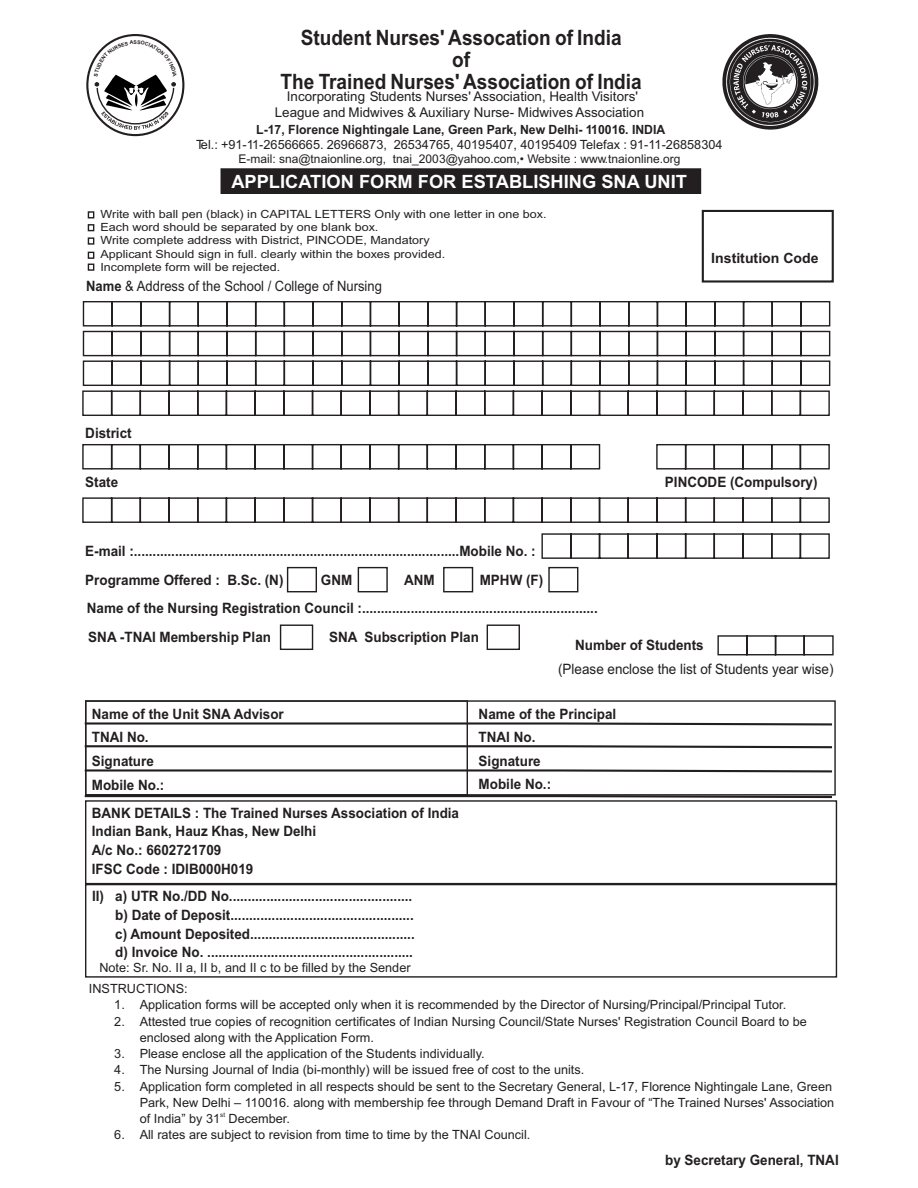
<style>
.page{position:relative;width:918px;height:1188px;background:#fff}
.page>*{position:absolute;margin:0;border:0;box-sizing:border-box;transform-origin:0 0}
.t1{font:700 21.15px/21.8px "Arial";color:#231f20;text-align:center;scale:.9 1}
.t2{font:700 18.3px "Arial";color:#fff}
.t3{font:700 14.25px/18.6px "Arial";color:#231f20;scale:.94 1}
.t4{font:14.25px "Arial";color:#231f20;scale:.91 1}
.t5{font:14.25px "Arial";color:#231f20;scale:.94 1}
.t6{font:700 14.1px "Arial";color:#231f20}
.t7{font:13.35px/15.8px "Arial";color:#231f20;text-align:center}
.t8{font:12.75px/16.2px "Arial";color:#231f20}
.t9{font:700 12.75px "Arial";color:#231f20;scale:.96 1}
.t10{font:12px "Arial";color:#231f20}
.t11{font:11.25px/13.4px "Arial";color:#231f20;scale:1.11 1}
.t12{font:6.3px "Arial";color:#231f20}
.s1{font-weight:700}
</style>
<div class="page">
<div style="left:85px;top:884px;width:752px;height:94px;border:1px solid #231f20"></div>
<div style="left:221px;top:169px;width:480px;height:24px;background:#231f20"></div>
<div style="left:221px;top:169px;width:480px;height:25px;border:1px solid #231f20"></div>
<img style="left:722px;top:34px;width:97px;height:96px">
<svg style="left:87px;top:211px;width:8px;height:60px"></svg>
<div style="left:702px;top:210px;width:132px;height:73px;border:2px solid #231f20"></div>
<svg style="left:82px;top:301px;width:749px;height:56px"></svg>
<svg style="left:82px;top:360px;width:754px;height:436px"></svg>
<svg style="left:82px;top:497px;width:749px;height:63px"></svg>
<div style="left:280px;top:625px;width:33px;height:25px;border:1px solid #231f20"></div>
<svg style="left:83px;top:721px;width:751px;height:6px"></svg>
<svg style="left:83px;top:744px;width:751px;height:5px"></svg>
<svg style="left:83px;top:768px;width:751px;height:6px"></svg>
<svg style="left:83px;top:794px;width:751px;height:5px"></svg>
<div style="left:85px;top:700px;width:383px;height:96px;border:1px solid #231f20"></div>
<div style="left:85px;top:800px;width:752px;height:84px;border:1px solid #231f20"></div>
<svg style="left:286px;top:566px;width:293px;height:27px"></svg>
<div style="left:86px;top:34px;width:98px;height:102px;border:2px solid #231f20;border-radius:50%"></div>
<div style="left:487px;top:625px;width:33px;height:25px;border:1px solid #231f20"></div>
<svg style="left:94px;top:40px;width:83px;height:90px"></svg>
<h1 class="t1" style="left:281px;top:29px;width:403px">Student Nurses' Assocation of India<br>of<br>The Trained Nurses' Association of India</h1>
<p class="t9" style="left:256px;top:125px;width:428px">L-17, Florence Nightingale Lane, Green Park, New Delhi- 110016. INDIA</p>
<p class="t8" style="left:196px;top:138px;width:528px">Tel.: +91-11-26566665. 26966873, 6534765, 40195407, 40195409 Telefax : 91-11-26858304</p>
<p class="t7" style="left:275px;top:90px;width:371px">Incorporating Students Nurses' Association, Health Visitors'<br>League and Midwives &amp; Auxiliary Nurse- Midwives Association</p>
<p class="t8" style="left:394px;top:138px;width:9px">2</p>
<p class="t10" style="left:238px;top:154px;width:444px">E-mail: sna@tnaionline.org, tnai_2003@yahoo.com,• Website : www.tnaionline.org</p>
<p class="t2" style="left:231px;top:175px;width:457px">APPLICATION FORM FOR ESTABLISHING SNA UNIT</p>
<p class="t11" style="left:101px;top:208px;width:403px">Write with ball pen (black) in CAPITAL LETTERS Only with one letter in one box.<br>Each word should be separated by one blank box.<br>Write complete address with District, PINCODE, Mandatory<br>Applicant Should sign in full. clearly within the boxes provided.<br>Incomplete form will be rejected.</p>
<p class="t4" style="left:86px;top:281px;width:326px"><span class="s1">Name</span> &amp; Address of the School / College of Nursing</p>
<p class="t6" style="left:711px;top:253px;width:109px">Institution Code</p>
<p class="t3" style="left:85px;top:425px;width:51px">District</p>
<p class="t3" style="left:85px;top:474px;width:37px">State</p>
<p class="t3" style="left:665px;top:474px;width:164px">PINCODE (Compulsory)</p>
<p class="t3" style="left:85px;top:538px;width:481px;line-height:29px">E-mail :.......................................................................................Mobile No. :<br>Programme Offered : B.Sc. (N)</p>
<p class="t3" style="left:321px;top:572px;width:35px">GNM</p>
<p class="t3" style="left:404px;top:572px;width:34px">ANM</p>
<p class="t3" style="left:480px;top:572px;width:69px">MPHW (F)</p>
<p class="t3" style="left:87px;top:600px;width:545px">Name of the Nursing Registration Council :...............................................................</p>
<p class="t3" style="left:88px;top:629px;width:196px">SNA -TNAI Membership Plan</p>
<p class="t3" style="left:329px;top:629px;width:161px">SNA Subscription Plan</p>
<p class="t3" style="left:575px;top:637px;width:138px">Number of Students</p>
<p class="t5" style="left:558px;top:664px;width:294px">(Please enclose the list of Students year wise)</p>
<p class="t3" style="left:92px;top:703px;width:206px;line-height:23.7px">Name of the Unit SNA Advisor<br>TNAI No.<br>Signature<br>Mobile No.:</p>
<p class="t3" style="left:479px;top:703px;width:148px;line-height:23.5px">Name of the Principal<br>TNAI No.<br>Signature<br>Mobile No.:</p>
<p class="t3" style="left:92px;top:805px;width:392px">BANK DETAILS : The Trained Nurses Association of India<br>Indian Bank, Hauz Khas, New Delhi<br>A/c No.: 6602721709<br>IFSC Code : IDIB000H019</p>
<p class="t3" style="left:115px;top:889px;width:320px;text-indent:-23px">II) a) UTR No./DD No................................................. b) Date of Deposit................................................. c) Amount Deposited............................................ d) Invoice No. .......................................................</p>
<p class="t8" style="left:89px;top:982px;width:100px">INSTRUCTIONS:</p>
<p class="t8" style="left:114px;top:998px;width:673px">1. Application forms will be accepted only when it is recommended by the Director of Nursing/Principal/Principal Tutor.</p>
<p class="t8" style="left:140px;top:1014px;width:669px;text-indent:-25px">2. Attested true copies of recognition certificates of Indian Nursing Council/State Nurses' Registration Council Board to be enclosed along with the Application Form.</p>
<p class="t8" style="left:114px;top:1047px;width:372px">3. Please enclose all the application of the Students individually.</p>
<p class="t8" style="left:114px;top:1063px;width:472px">4. The Nursing Journal of India (bi-monthly) will be issued free of cost to the units.</p>
<p class="t8" style="left:114px;top:1079px;width:722px;text-align:right">5. Application form completed in all respects should be sent to the Secretary General, L-17, Florence Nightingale Lane, Green<br>Park, New Delhi – 110016. along with membership fee through Demand Draft in Favour of “The Trained Nurses' Association</p>
<p class="t12" style="left:220px;top:1112px;width:6px">st</p>
<p class="t8" style="left:140px;top:1112px;width:152px">of India” by 31 December.</p>
<p class="t8" style="left:114px;top:1128px;width:418px">6. All rates are subject to revision from time to time by the TNAI Council.</p>
<p class="t8" style="left:99px;top:961px;width:313px">Note: Sr. No. II a, II b, and II c to be filled by the Sender</p>
<p class="t3" style="left:665px;top:1152px;width:186px">by Secretary General, TNAI</p>
</div>
